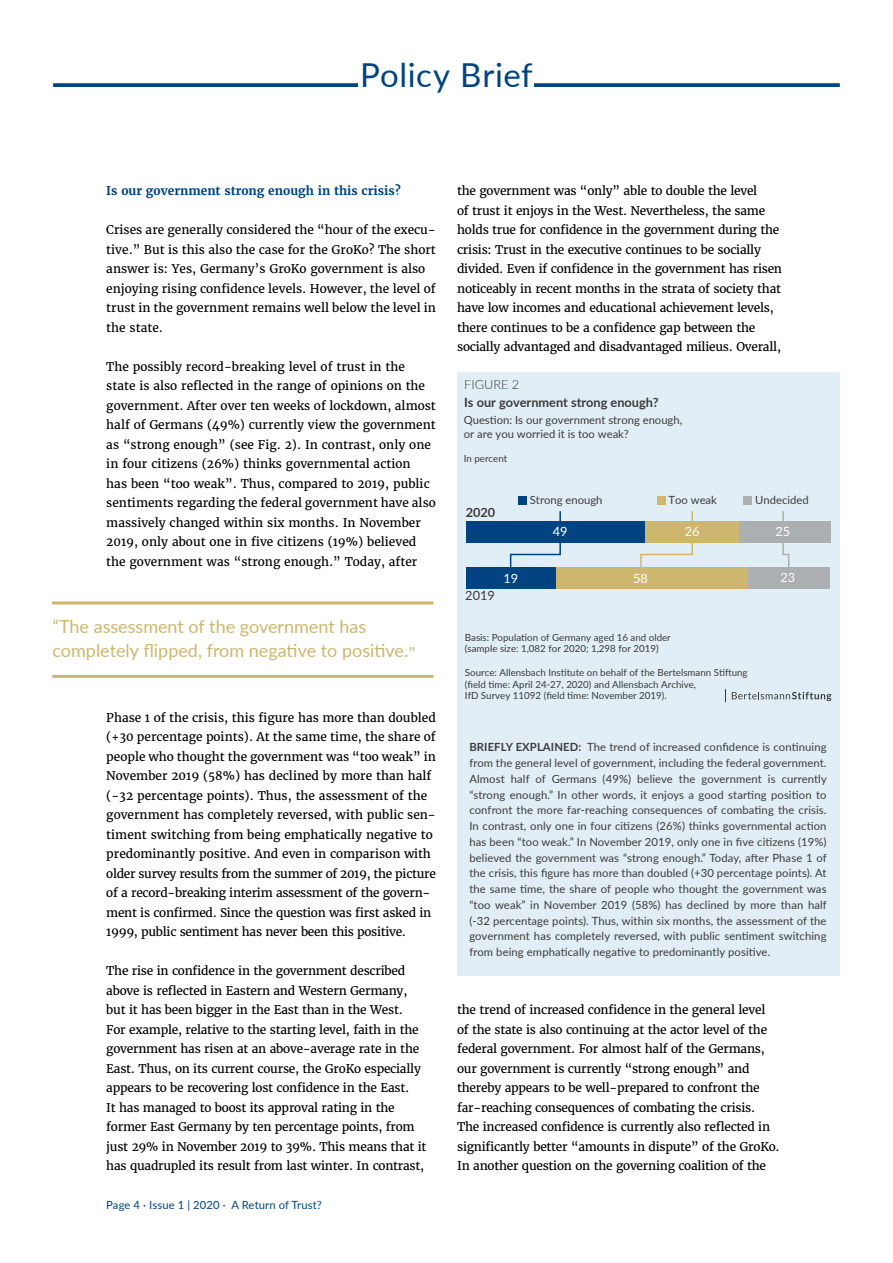
<style>
.page{position:relative;width:893px;height:1263px;background:#fff}
.page>*{position:absolute;margin:0;border:0;box-sizing:border-box;transform-origin:0 0}
.t1{font:33px "Lato";letter-spacing:.015em;color:#004380}
.t2{font:18px/24px "Lato";color:#cdb76d}
.t3{font:700 12.75px "Lato";color:#3a3b3b}
.t4{font:12.75px "Lato";color:#fff}
.t5{font:300 12.75px "Lato";color:#3a3b3b}
.t6{font:12.75px "Lato";color:#3a3b3b}
.t7{font:12px/19.5px "Merriweather";letter-spacing:-.02em;color:#000}
.t8{font:12px/19.5px "Merriweather";color:#000}
.t9{font:700 12px "Merriweather";color:#004380}
.t10{font:11.25px/15.8px "Lato";color:#3a3b3b;text-align:justify}
.t11{font:11.25px "Lato";letter-spacing:.01em;color:#004380}
.t12{font:9.75px/11.7px "Lato";color:#3a3b3b}
.s1{font-family:"Merriweather";font-size:12px}
.s2{font-weight:700}
</style>
<div class="page">
<svg style="left:53px;top:83px;width:787px;height:4px;background:#0f4e87"></svg>
<div style="left:359px;top:51px;width:175px;height:43px;background:#fff"></div>
<div style="left:457px;top:708px;width:382px;height:267px;background:#e2eef5"></div>
<div style="left:457px;top:372px;width:382px;height:338px;background:#e2eef5"></div>
<svg style="left:732px;top:692px;width:99px;height:9px"></svg>
<svg style="left:725px;top:689px;width:1px;height:13px"></svg>
<div style="left:739px;top:521px;width:91px;height:21px;background:#acafb2"></div>
<div style="left:746px;top:567px;width:84px;height:21px;background:#acafb2"></div>
<div style="left:644px;top:521px;width:95px;height:21px;background:#cdb76e"></div>
<div style="left:556px;top:567px;width:191px;height:21px;background:#cdb76e"></div>
<div style="left:466px;top:521px;width:178px;height:21px;background:#004380"></div>
<div style="left:466px;top:567px;width:90px;height:21px;background:#004380"></div>
<svg style="left:509px;top:511px;width:53px;height:56px"></svg>
<svg style="left:639px;top:511px;width:55px;height:56px"></svg>
<svg style="left:782px;top:511px;width:8px;height:56px"></svg>
<div style="left:519px;top:496px;width:8px;height:9px;background:#004380"></div>
<div style="left:657px;top:496px;width:8px;height:9px;background:#cdb76e"></div>
<div style="left:744px;top:496px;width:8px;height:9px;background:#acafb2"></div>
<hr style="left:52px;top:675px;width:381px;height:3px;background:#cdb76e">
<hr style="left:52px;top:601px;width:381px;height:3px;background:#cdb76e">
<h1 class="t1" style="left:360px;top:51px;width:174px">Policy Brief</h1>
<p class="t9" style="left:106px;top:183px;width:296px">Is our government strong enough in this crisis?</p>
<p class="t8" style="left:106px;top:220px;width:331px">Crises are generally considered the “hour of the execu&shy;tive.” But is this also the case for the GroKo? The short answer is: Yes, Germany’s GroKo government is also enjoying rising confidence levels. However, the level of trust in the government remains well below the level in the state.</p>
<p class="t8" style="left:106px;top:357px;width:331px">The possibly record-breaking level of trust in the state is also reflected in the range of opinions on the government. After over ten weeks of lockdown, almost half of Germans (49%) currently view the government as “strong enough” (see Fig. 2). In contrast, only one in four citizens (26%) thinks governmental action<br>has been “too weak”. Thus, compared to 2019, public sentiments regarding the federal government have also massively changed within six months. In November 2019, only about one in five citizens (19%) believed the government was “strong enough.” Today, after</p>
<h2 class="t2" style="left:53px;top:614px;width:365px">“The assessment of the government has completely flipped, from negative to positive.<span class="s1">”</span></h2>
<p class="t8" style="left:106px;top:708px;width:331px">Phase 1 of the crisis, this figure has more than doubled (+30 percentage points). At the same time, the share of people who thought the government was “too weak” in November 2019 (58%) has declined by more than half (-32 percentage points). Thus, the assessment of the government has completely reversed, with public sen&shy;timent switching from being emphatically negative to predominantly positive. And even in comparison with older survey results from the summer of 2019, the picture of a record-breaking interim assessment of the govern&shy;ment is confirmed. Since the question was first asked in 1999, public sentiment has never been this positive.</p>
<p class="t7" style="left:106px;top:961px;width:322px">The rise in confidence in the government described above is reflected in Eastern and Western Germany, but it has been bigger in the East than in the West.<br>For example, relative to the starting level, faith in the government has risen at an above-average rate in the East. Thus, on its current course, the GroKo especially appears to be recovering lost confidence in the East.<br>It has managed to boost its approval rating in the former East Germany by ten percentage points, from just 29% in November 2019 to 39%. This means that it has quadrupled its result from last winter. In contrast,</p>
<p class="t11" style="left:106px;top:1197px;width:217px">Page 4 · Issue 1 | 2020 · A Return of Trust?</p>
<p class="t7" style="left:457px;top:181px;width:326px">the government was “only” able to double the level<br>of trust it enjoys in the West. Nevertheless, the same holds true for confidence in the government during the crisis: Trust in the executive continues to be socially divided. Even if confidence in the government has risen noticeably in recent months in the strata of society that have low incomes and educational achievement levels, there continues to be a confidence gap between the socially advantaged and disadvantaged milieus. Overall,</p>
<p class="t5" style="left:464px;top:375px;width:57px">FIGURE 2</p>
<p class="t3" style="left:464px;top:392px;width:196px">Is our government strong enough?</p>
<p class="t10" style="left:464px;top:413px;width:220px;line-height:13.5px">Question: Is our government strong enough, or are you worried it is too weak?</p>
<p class="t12" style="left:464px;top:452px;width:45px">In percent</p>
<p class="t3" style="left:466px;top:503px;width:31px">2020</p>
<p class="t10" style="left:530px;top:492px;width:74px">Strong enough</p>
<p class="t10" style="left:669px;top:492px;width:50px">Too weak</p>
<p class="t10" style="left:755px;top:492px;width:55px">Undecided</p>
<p class="t4" style="left:553px;top:522px;width:16px">49</p>
<p class="t4" style="left:685px;top:522px;width:16px">26</p>
<p class="t4" style="left:775px;top:522px;width:16px">25</p>
<p class="t6" style="left:465px;top:586px;width:31px">2019</p>
<p class="t4" style="left:503px;top:569px;width:16px">19</p>
<p class="t4" style="left:633px;top:569px;width:16px">58</p>
<p class="t4" style="left:780px;top:569px;width:16px">23</p>
<p class="t12" style="left:465px;top:631px;width:207px">Basis: Population of Germany aged 16 and older (sample size: 1,082 for 2020; 1,298 for 2019)</p>
<p class="t12" style="left:465px;top:666px;width:284px">Source: Allensbach Institute on behalf of the Bertelsmann Stiftung (field time: April 24-27, 2020) and Allensbach Archive,<br>IfD Survey 11092 (field time: November 2019).</p>
<p class="t10" style="left:469px;top:739px;width:359px"><span class="s2">BRIEFLY EXPLAINED:</span> The trend of increased confidence is continuing from the general level of government, including the federal government.<br>Almost half of Germans (49%) believe the government is currently “strong enough.” In other words, it enjoys a good starting position to confront the more far-reaching consequences of combating the crisis.<br>In contrast, only one in four citizens (26%) thinks governmental action has been “too weak.” In November 2019, only one in five citizens (19%) believed the government was “strong enough.” Today, after Phase 1 of the crisis, this figure has more than doubled (+30 percentage points). At the same time, the share of people who thought the government was “too weak” in November 2019 (58%) has declined by more than half (-32 percentage points). Thus, within six months, the assessment of the government has completely reversed, with public sentiment switching from being emphatically negative to predominantly positive.</p>
<p class="t7" style="left:457px;top:1000px;width:324px">the trend of increased confidence in the general level of the state is also continuing at the actor level of the federal government. For almost half of the Germans, our government is currently “strong enough” and thereby appears to be well-prepared to confront the far-reaching consequences of combating the crisis.<br>The increased confidence is currently also reflected in significantly better “amounts in dispute” of the GroKo.<br>In another question on the governing coalition of the</p>
</div>
